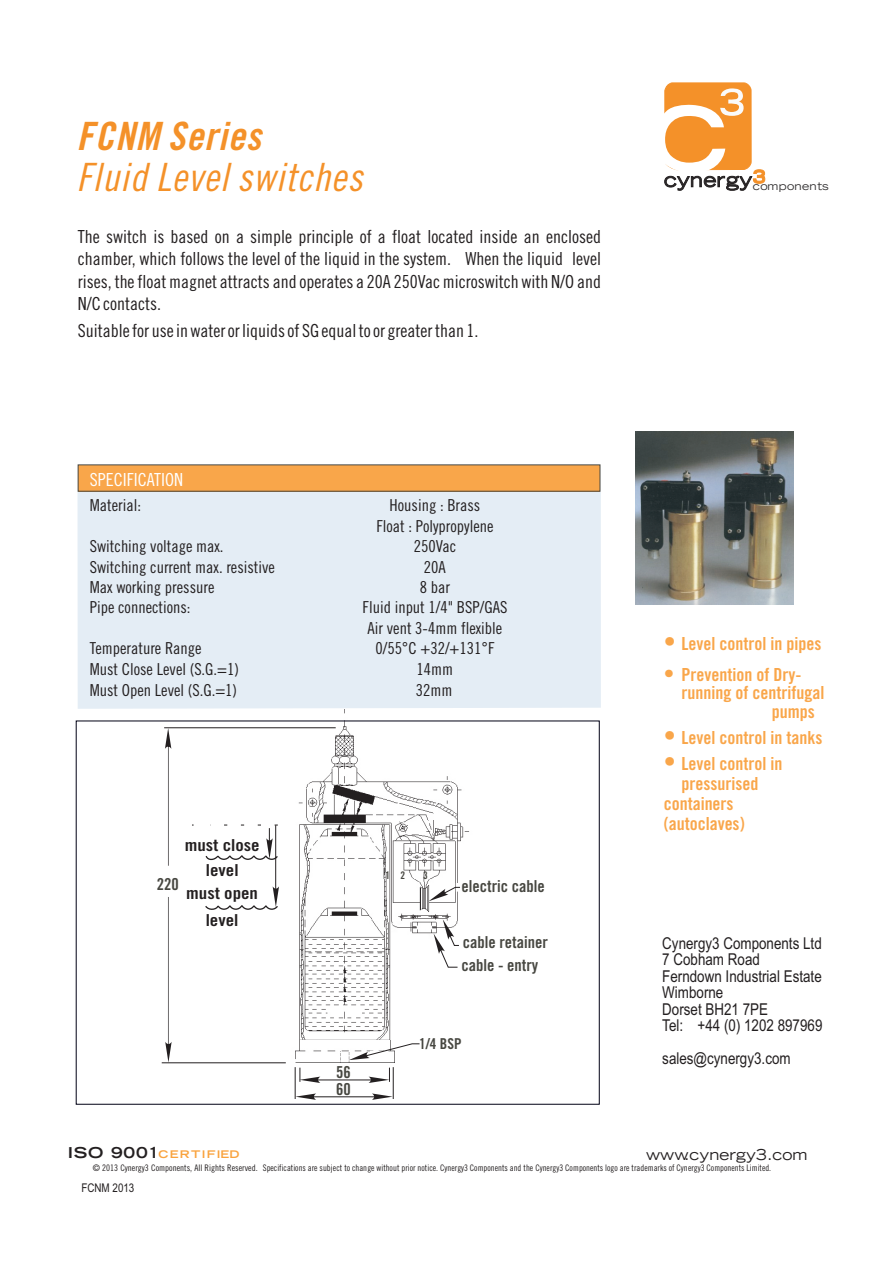
<style>
.page{position:relative;width:893px;height:1263px;background:#fff}
.page>*{position:absolute;margin:0;border:0;box-sizing:border-box;transform-origin:0 0}
.t1{font:39px "Trade Gothic Cond Eighteen Obl";letter-spacing:.02em;color:#f49129}
.t2{font:39px "Trade Gothic Bold Cond Twenty Obl";letter-spacing:.02em;color:#f49129}
.t3{font:24px "Trade Gothic Bold Cond Twenty";color:#f9a64a}
.t4{font:18px/22.5px "Trade Gothic Cond Eighteen";color:#231f20;text-align:justify}
.t5{font:18px "Trade Gothic Bold Cond Twenty";color:#f9a64a}
.t6{font:18px "Trade Gothic Cond Eighteen";color:#fff}
.t7{font:16.5px/20.4px "Trade Gothic Cond Eighteen";color:#231f20;text-align:center}
.t8{font:16.5px/17px "Trade Gothic Bold Cond Twenty";color:#474741}
.t9{font:16.5px/26.7px "Trade Gothic Bold Cond Twenty";color:#231f20;text-align:center;scale:1.15 1}
.t10{font:16.35px/16.5px "Arial Narrow";color:#231f20}
.t11{font:expanded 15px "Trade Gothic LH";color:#231f20}
.t12{font:15px "Trade Gothic Bold Cond Twenty";color:#474741}
.t13{font:12px "Arial Narrow";color:#231f20}
.t14{font:expanded 10.95px "Trade Gothic LH";letter-spacing:.02em;color:#312f30}
.t15{font:700 expanded 10.5px "Trade Gothic LT Std";letter-spacing:.11em;color:#f9a33e;scale:1.07 1}
.t16{font:10.5px "Trade Gothic Bold Cond Twenty";color:#474741}
.t17{font:9px "Trade Gothic Cond Eighteen";color:#231f20}
.s1{font-family:"Arial Narrow"}
.s2{font-size:21px}
.s3{font-size:24px}
.s4{font-size:15px;color:#231f20}
</style>
<div class="page">
<img style="left:249px;top:710px;width:226px;height:354px">
<img style="left:296px;top:1040px;width:99px;height:22px">
<div style="left:78px;top:491px;width:523px;height:218px;background:#e4edf5"></div>
<div style="left:78px;top:465px;width:522px;height:26px;background:#f9a64a"></div>
<svg style="left:415px;top:943px;width:9px;height:11px"></svg>
<hr style="left:275px;top:825px;width:1px;height:72px;background:#231f20">
<svg style="left:165px;top:728px;width:6px;height:138px"></svg>
<svg style="left:165px;top:897px;width:7px;height:165px"></svg>
<hr style="left:164px;top:727px;width:172px;height:1px;background:#231f20">
<hr style="left:162px;top:1062px;width:124px;height:1px;background:#231f20">
<svg style="left:192px;top:825px;width:87px;height:36px"></svg>
<svg style="left:205px;top:886px;width:74px;height:25px"></svg>
<div style="left:434px;top:965px;width:40px;height:6px;background:#fff"></div>
<div style="left:444px;top:939px;width:43px;height:9px;background:#fff"></div>
<div style="left:456px;top:884px;width:49px;height:7px;background:#fff"></div>
<svg style="left:664px;top:83px;width:101px;height:101px"></svg>
<img style="left:636px;top:431px;width:157px;height:173px">
<hr style="left:393px;top:1067px;width:1px;height:32px;background:#231f20">
<hr style="left:295px;top:1067px;width:1px;height:32px;background:#231f20">
<hr style="left:306px;top:1096px;width:76px;height:1px;background:#231f20">
<svg style="left:295px;top:1093px;width:21px;height:7px"></svg>
<svg style="left:372px;top:1093px;width:21px;height:7px"></svg>
<hr style="left:310px;top:1080px;width:69px;height:1px;background:#231f20">
<svg style="left:300px;top:1068px;width:20px;height:15px"></svg>
<svg style="left:434px;top:919px;width:25px;height:48px"></svg>
<svg style="left:428px;top:887px;width:32px;height:14px"></svg>
<svg style="left:349px;top:1043px;width:71px;height:40px"></svg>
<h1 class="t2" style="left:77px;top:114px;width:186px">FCNM Series</h1>
<h1 class="t1" style="left:77px;top:155px;width:287px">Fluid Level switches</h1>
<p class="t4" style="left:78px;top:226px;width:525px">The switch is based on a simple principle of a float located inside an enclosed chamber, which follows the level of the liquid in the system. When the liquid level rises, the float magnet attracts and operates a 20A 250Vac microswitch with N/O and N/C contacts.</p>
<p class="t4" style="left:78px;top:321px;width:402px">Suitable for use in water or liquids of SG equal to or greater than 1.</p>
<p class="t6" style="left:90px;top:472px;width:95px">SPECIFICATION</p>
<p class="t7" style="left:90px;top:497px;width:53px">Material:</p>
<p class="t7" style="left:376px;top:497px;width:119px">Housing : Brass<br>Float : Polypropylene</p>
<p class="t7" style="left:90px;top:537px;width:135px">Switching voltage max.</p>
<p class="t7" style="left:414px;top:537px;width:44px">250Vac</p>
<p class="t7" style="left:90px;top:558px;width:187px">Switching current max. resistive</p>
<p class="t7" style="left:424px;top:558px;width:23px">20A</p>
<p class="t7" style="left:90px;top:578px;width:126px">Max working pressure</p>
<p class="t7" style="left:420px;top:578px;width:32px">8 bar</p>
<p class="t7" style="left:90px;top:599px;width:102px">Pipe connections:</p>
<p class="t7" style="left:363px;top:599px;width:146px">Fluid input 1/4" BSP/GAS<br>Air vent 3-4mm flexible</p>
<p class="t7" style="left:90px;top:639px;width:113px">Temperature Range</p>
<p class="t7" style="left:375px;top:639px;width:121px">0/55<span class="s1">°</span>C +32/+131<span class="s1">°</span>F</p>
<p class="t7" style="left:90px;top:660px;width:151px">Must Close Level (S.G.=1)</p>
<p class="t7" style="left:417px;top:660px;width:38px">14mm</p>
<p class="t7" style="left:90px;top:681px;width:149px">Must Open Level (S.G.=1)</p>
<p class="t7" style="left:416px;top:681px;width:38px">32mm</p>
<p class="t9" style="left:185px;top:834px;width:67px;line-height:24.8px">must close level</p>
<p class="t8" style="left:157px;top:876px;width:23px">220</p>
<p class="t9" style="left:186px;top:881px;width:64px">must open level</p>
<p class="t8" style="left:336px;top:1065px;width:16px">56<br>60</p>
<p class="t16" style="left:385px;top:872px;width:21px">1 2</p>
<p class="t16" style="left:423px;top:871px;width:6px">3</p>
<p class="t8" style="left:461px;top:879px;width:85px">electric cable</p>
<p class="t8" style="left:463px;top:935px;width:87px">cable retainer</p>
<p class="t8" style="left:461px;top:958px;width:78px">cable - entry</p>
<p class="t12" style="left:419px;top:1038px;width:44px">1/4 BSP</p>
<p class="t14" style="left:664px;top:182px;width:166px"><sup>cynergy</sup>components</p>
<p class="t5" style="left:681px;top:637px;width:141px">Level control in pipes</p>
<h2 class="t3" style="left:664px;top:633px;width:13px">•</h2>
<p class="t5" style="left:664px;top:668px;width:139px"><span class="s2">•</span> Prevention of Dry-</p>
<p class="t5" style="left:681px;top:686px;width:144px">running of centrifugal</p>
<p class="t5" style="left:772px;top:705px;width:44px">pumps</p>
<p class="t5" style="left:664px;top:731px;width:160px"><span class="s3">•</span> Level control in tanks</p>
<p class="t5" style="left:664px;top:757px;width:120px"><span class="s3">•</span> Level control in</p>
<p class="t5" style="left:681px;top:777px;width:78px">pressurised</p>
<p class="t5" style="left:664px;top:797px;width:71px">containers</p>
<p class="t5" style="left:664px;top:817px;width:82px">(autoclaves)</p>
<p class="t10" style="left:662px;top:936px;width:162px">Cynergy3 Components Ltd<br>7 Cobham Road<br>Ferndown Industrial Estate<br>Wimborne<br>Dorset BH21 7PE<br>Tel: +44 (0) 1202 897969</p>
<p class="t10" style="left:662px;top:1051px;width:130px">sales@cynergy3.com</p>
<p class="t15" style="left:68px;top:1148px;width:162px"><span class="s4">ISO 9001</span>CERTIFIED</p>
<p class="t11" style="left:646px;top:1149px;width:163px">www.cynergy3.com</p>
<p class="t17" style="left:93px;top:1165px;width:680px">© 2013 Cynergy3 Components, All Rights Reserved. Specifications are subject to change without prior notice. Cynergy3 Components and the Cynergy3 Components logo are trademarks of Cynergy3 Components Limited.</p>
<p class="t13" style="left:81px;top:1183px;width:55px">FCNM 2013</p>
</div>
